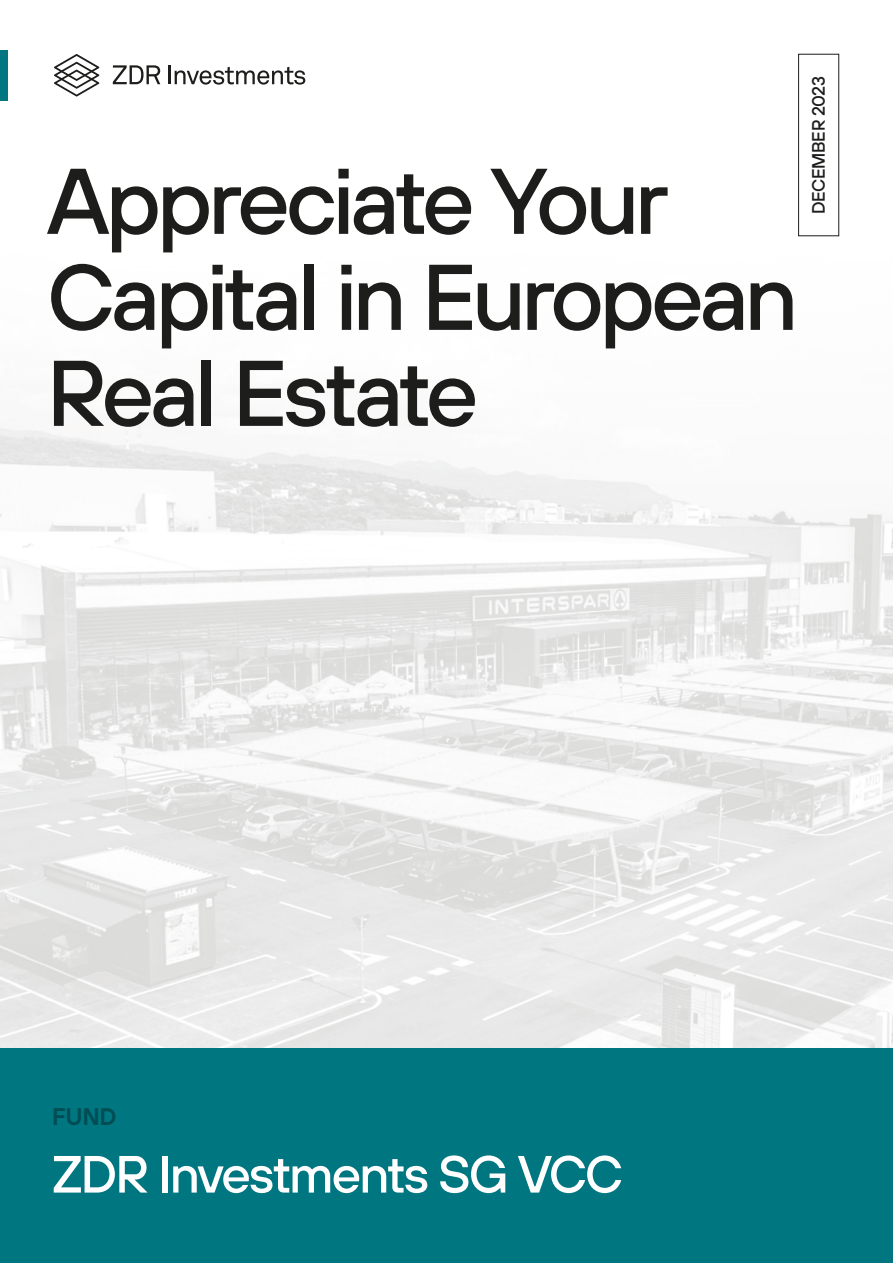
<style>
.page{position:relative;width:893px;height:1263px;background:#fff}
.page>*{position:absolute;margin:0;border:0;box-sizing:border-box;transform-origin:0 0}
.t1{font:500 93px/96px "TT Hoves";letter-spacing:-.055em;color:#1d1d1b}
.t2{font:500 52.35px "TT Hoves";letter-spacing:-.04em;color:#fff}
.body{font:600 24px "TT Hoves";color:#004d54}
.body-2{font:500 18px "TT Hoves";letter-spacing:-.02em;color:#1d1d1b}
</style>
<div class="page">
<img style="left:0;top:183px;width:893px;height:865px">
<svg style="left:54px;top:54px;width:45px;height:43px"></svg>
<svg style="left:113px;top:65px;width:47px;height:19px"></svg>
<hr style="left:168px;top:65px;width:3px;height:19px;background:#1d1d1b">
<svg style="left:175px;top:67px;width:130px;height:18px"></svg>
<div style="left:0;top:50px;width:7px;height:50px;background:#007681"></div>
<div style="left:0;top:1048px;width:893px;height:215px;background:#007681"></div>
<div style="left:798px;top:54px;width:41px;height:182px;border:1px solid #1d1d1b"></div>
<h1 class="t1" style="left:47px;top:151px;width:753px">Appreciate Your<br>Capital in European<br>Real Estate</h1>
<p class="body-2" style="left:807px;top:214px;width:140px;rotate:-90deg">DECEMBER 2023</p>
<p class="body" style="left:52px;top:1100px;width:66px">FUND</p>
<h1 class="t2" style="left:52px;top:1141px;width:573px">ZDR Investments SG VCC</h1>
</div>
